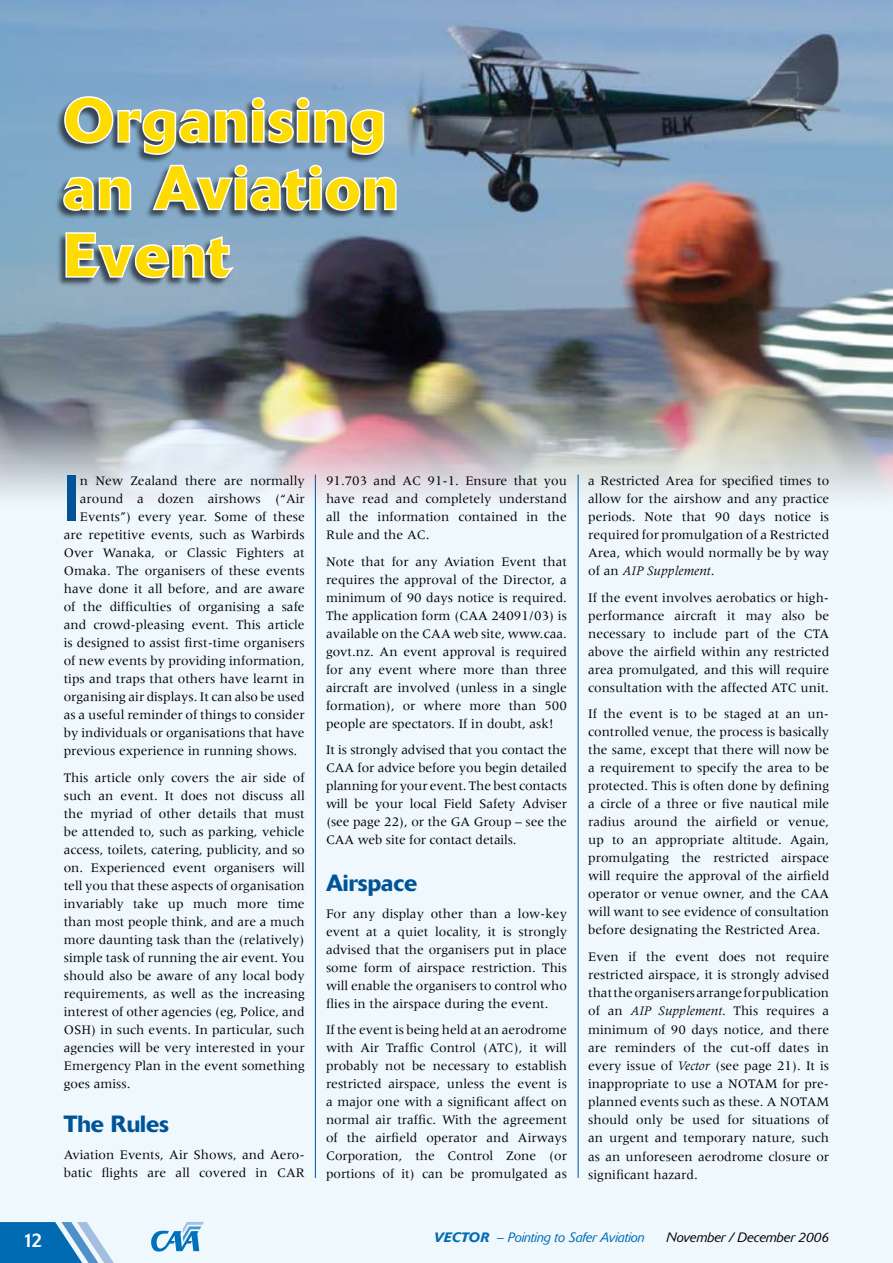
<style>
.page{position:relative;width:893px;height:1263px;background:#eff8fd}
.page>*{position:absolute;margin:0;border:0;box-sizing:border-box;transform-origin:0 0}
.t1{font:64.5px "Delta";color:#005397}
.t2{font:500 60px/67.5px "Delta";letter-spacing:.04em;color:#ffdc00}
.t3{font:500 23.25px "Delta";color:#005397}
.t4{font:19.5px "Delta";color:#fff}
.t5{font:13.5px/18px "Meridien";color:#000;text-align:justify}
.t6{font:italic 300 13.5px "Delta";color:#006ab2}
.t7{font:italic 300 13.5px "Delta";color:#000}
.s1{font-style:italic}
.s2{font-weight:500}
</style>
<div class="page">
<img style="left:0;top:0;width:893px;height:517px">
<div style="left:53px;top:95px;width:345px;height:193px;background:#000;opacity:.6"></div>
<svg style="left:63px;top:95px;width:323px;height:61px"></svg>
<svg style="left:60px;top:174px;width:73px;height:38px"></svg>
<svg style="left:150px;top:162px;width:248px;height:51px"></svg>
<svg style="left:64px;top:231px;width:171px;height:50px"></svg>
<hr style="left:315px;top:475px;width:1px;height:703px;background:#005397">
<hr style="left:578px;top:475px;width:1px;height:703px;background:#005397">
<svg style="left:0;top:1222px;width:114px;height:41px"></svg>
<svg style="left:151px;top:1222px;width:53px;height:30px"></svg>
<h2 class="t2" style="left:64px;top:86px;width:336px">Organising an Aviation<br>Event</h2>
<h1 class="t1" style="left:64px;top:461px;width:18px">I</h1>
<p class="t5" style="left:80px;top:472px;width:226px">n New Zealand there are normally</p>
<p class="t5" style="left:80px;top:490px;width:226px">around a dozen airshows (“Air</p>
<p class="t5" style="left:80px;top:508px;width:226px">Events”) every year. Some of these</p>
<p class="t5" style="left:64px;top:526px;width:242px">are repetitive events, such as Warbirds</p>
<p class="t5" style="left:64px;top:544px;width:242px">Over Wanaka, or Classic Fighters at</p>
<p class="t5" style="left:64px;top:562px;width:242px">Omaka. The organisers of these events</p>
<p class="t5" style="left:64px;top:580px;width:242px">have done it all before, and are aware</p>
<p class="t5" style="left:64px;top:598px;width:242px">of the difficulties of organising a safe</p>
<p class="t5" style="left:64px;top:616px;width:242px">and crowd-pleasing event. This article</p>
<p class="t5" style="left:64px;top:634px;width:242px">is designed to assist first-time organisers</p>
<p class="t5" style="left:64px;top:652px;width:242px">of new events by providing information,</p>
<p class="t5" style="left:64px;top:670px;width:242px">tips and traps that others have learnt in</p>
<p class="t5" style="left:64px;top:688px;width:242px">organising air displays. It can also be used</p>
<p class="t5" style="left:64px;top:706px;width:242px">as a useful reminder of things to consider</p>
<p class="t5" style="left:64px;top:724px;width:242px">by individuals or organisations that have</p>
<p class="t5" style="left:64px;top:742px;width:235px">previous experience in running shows.</p>
<p class="t5" style="left:64px;top:768px;width:242px">This article only covers the air side of such an event. It does not discuss all the myriad of other details that must be attended to, such as parking, vehicle access, toilets, catering, publicity, and so on. Experienced event organisers will tell you that these aspects of organisation invariably take up much more time than most people think, and are a much more daunting task than the (relatively) simple task of running the air event. You should also be aware of any local body requirements, as well as the increasing interest of other agencies (eg, Police, and OSH) in such events. In particular, such agencies will be very interested in your Emergency Plan in the event something goes amiss.</p>
<h3 class="t3" style="left:64px;top:1110px;width:107px">The Rules</h3>
<p class="t5" style="left:64px;top:1145px;width:242px">Aviation Events, Air Shows, and Aero&shy;batic flights are all covered in CAR</p>
<p class="t5" style="left:326px;top:472px;width:242px">91.703 and AC 91-1. Ensure that you have read and completely understand all the information contained in the Rule and the AC.</p>
<p class="t5" style="left:326px;top:552px;width:242px">Note that for any Aviation Event that requires the approval of the Director, a minimum of 90 days notice is required.<br>The application form (CAA 24091/03) is available on the CAA web site, www.caa. govt.nz. An event approval is required for any event where more than three aircraft are involved (unless in a single formation), or where more than 500 people are spectators. If in doubt, ask!</p>
<p class="t5" style="left:326px;top:741px;width:242px">It is strongly advised that you contact the CAA for advice before you begin detailed planning for your event. The best contacts will be your local Field Safety Adviser (see page 22), or the GA Group – see the CAA web site for contact details.</p>
<h3 class="t3" style="left:326px;top:869px;width:93px">Airspace</h3>
<p class="t5" style="left:326px;top:904px;width:242px">For any display other than a low-key event at a quiet locality, it is strongly advised that the organisers put in place some form of airspace restriction. This will enable the organisers to control who flies in the airspace during the event.</p>
<p class="t5" style="left:326px;top:1021px;width:242px">If the event is being held at an aerodrome with Air Traffic Control (ATC), it will probably not be necessary to establish restricted airspace, unless the event is a major one with a significant affect on normal air traffic. With the agreement of the airfield operator and Airways Corporation, the Control Zone (or portions of it) can be promulgated as</p>
<p class="t5" style="left:588px;top:472px;width:242px">a Restricted Area for specified times to allow for the airshow and any practice periods. Note that 90 days notice is required for promulgation of a Restricted Area, which would normally be by way of an <span class="s1">AIP Supplement</span>.</p>
<p class="t5" style="left:588px;top:588px;width:242px">If the event involves aerobatics or high&shy;performance aircraft it may also be necessary to include part of the CTA above the airfield within any restricted area promulgated, and this will require consultation with the affected ATC unit.</p>
<p class="t5" style="left:588px;top:705px;width:242px">If the event is to be staged at an un&shy;controlled venue, the process is basically the same, except that there will now be a requirement to specify the area to be protected. This is often done by defining a circle of a three or five nautical mile radius around the airfield or venue, up to an appropriate altitude. Again, promulgating the restricted airspace will require the approval of the airfield operator or venue owner, and the CAA will want to see evidence of consultation before designating the Restricted Area.</p>
<p class="t5" style="left:588px;top:947px;width:242px">Even if the event does not require restricted airspace, it is strongly advised that the organisers arrange for publication of an <span class="s1">AIP Supplement</span>. This requires a minimum of 90 days notice, and there are reminders of the cut-off dates in every issue of <span class="s1">Vector</span> (see page 21). It is inappropriate to use a NOTAM for pre&shy;planned events such as these. A NOTAM should only be used for situations of an urgent and temporary nature, such as an unforeseen aerodrome closure or significant hazard.</p>
<h3 class="t4" style="left:23px;top:1228px;width:19px">12</h3>
<p class="t6" style="left:434px;top:1230px;width:212px"><span class="s2">VECTOR</span> – Pointing to Safer Aviation</p>
<p class="t7" style="left:667px;top:1230px;width:164px">November / December 2006</p>
</div>
